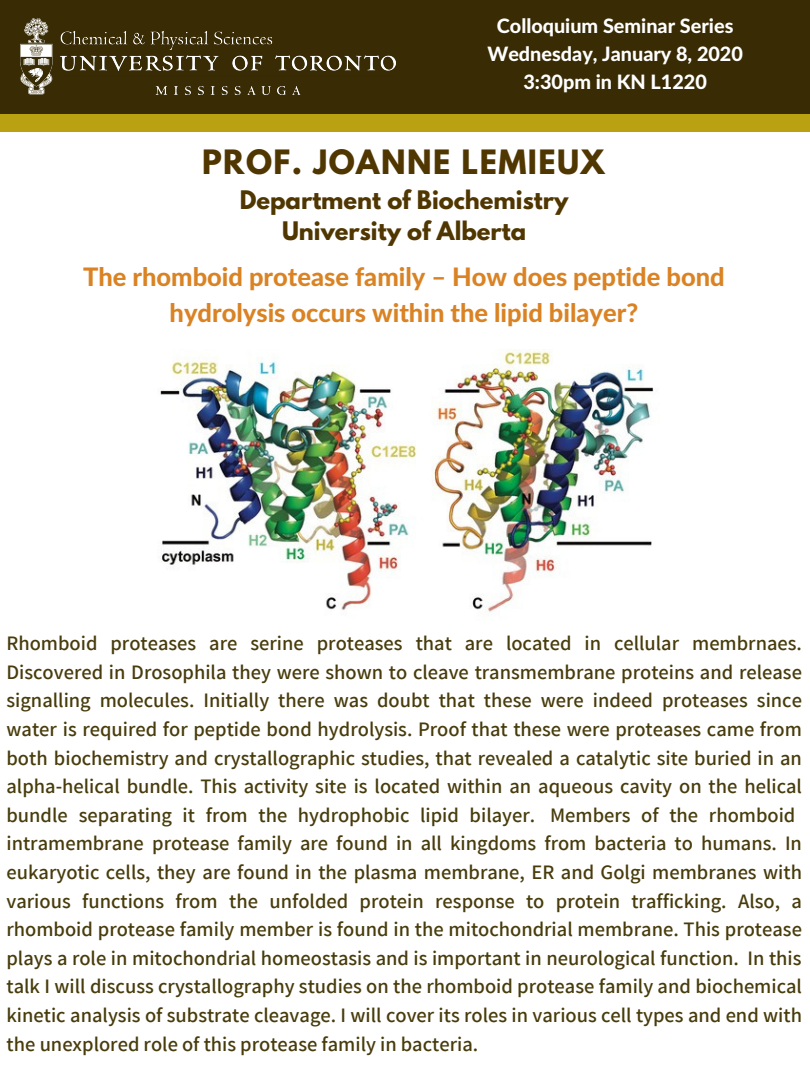
<style>
.page{position:relative;width:810px;height:1080px;background:#fff}
.page>*{position:absolute;margin:0;border:0;box-sizing:border-box;transform-origin:0 0}
.t1{font:700 29.69px "League Spartan";letter-spacing:.05em;color:#503600}
.t2{font:800 25.44px/35.6px "Lato Latin";color:#da8324;text-align:center}
.t3{font:700 22.62px/31.4px "League Spartan";color:#503600;text-align:center}
.t4{font:600 20.5px/28.6px "Assistant";color:#483c0c}
.t5{font:800 19.81px/27.6px "Lato Latin";color:#fff;text-align:center}
</style>
<div class="page">
<div style="left:0;top:0;width:810px;height:114px;background:#392b04"></div>
<div style="left:0;top:114px;width:810px;height:17px;background:#b9a111"></div>
<img style="left:20px;top:18px;width:375px;height:77px">
<img style="left:160px;top:349px;width:494px;height:263px">
<p class="t5" style="left:487px;top:12px;width:257px">Colloquium Seminar Series<br>Wednesday, January 8, 2020<br>3:30pm in KN L1220</p>
<h1 class="t1" style="left:202px;top:147px;width:404px">PROF. JOANNE LEMIEUX</h1>
<p class="t3" style="left:240px;top:187px;width:330px">Department of Biochemistry<br>University of Alberta</p>
<p class="t2" style="left:83px;top:258px;width:643px">The rhomboid protease family – How does peptide bond hydrolysis occurs within the lipid bilayer?</p>
<p class="t4" style="left:6px;top:628px;width:797px">Rhomboid proteases are serine proteases that are located in cellular membrnaes.<br>Discovered in Drosophila they were shown to cleave transmembrane proteins and release signalling molecules. Initially there was doubt that these were indeed proteases since water is required for peptide bond hydrolysis. Proof that these were proteases came from both biochemistry and crystallographic studies, that revealed a catalytic site buried in an alpha-helical bundle. This activity site is located within an aqueous cavity on the helical bundle separating it from the hydrophobic lipid bilayer. Members of the rhomboid intramembrane protease family are found in all kingdoms from bacteria to humans. In eukaryotic cells, they are found in the plasma membrane, ER and Golgi membranes with various functions from the unfolded protein response to protein trafficking. Also, a rhomboid protease family member is found in the mitochondrial membrane. This protease plays a role in mitochondrial homeostasis and is important in neurological function. In this talk I will discuss crystallography studies on the rhomboid protease family and biochemical kinetic analysis of substrate cleavage. I will cover its roles in various cell types and end with the unexplored role of this protease family in bacteria.</p>
</div>
